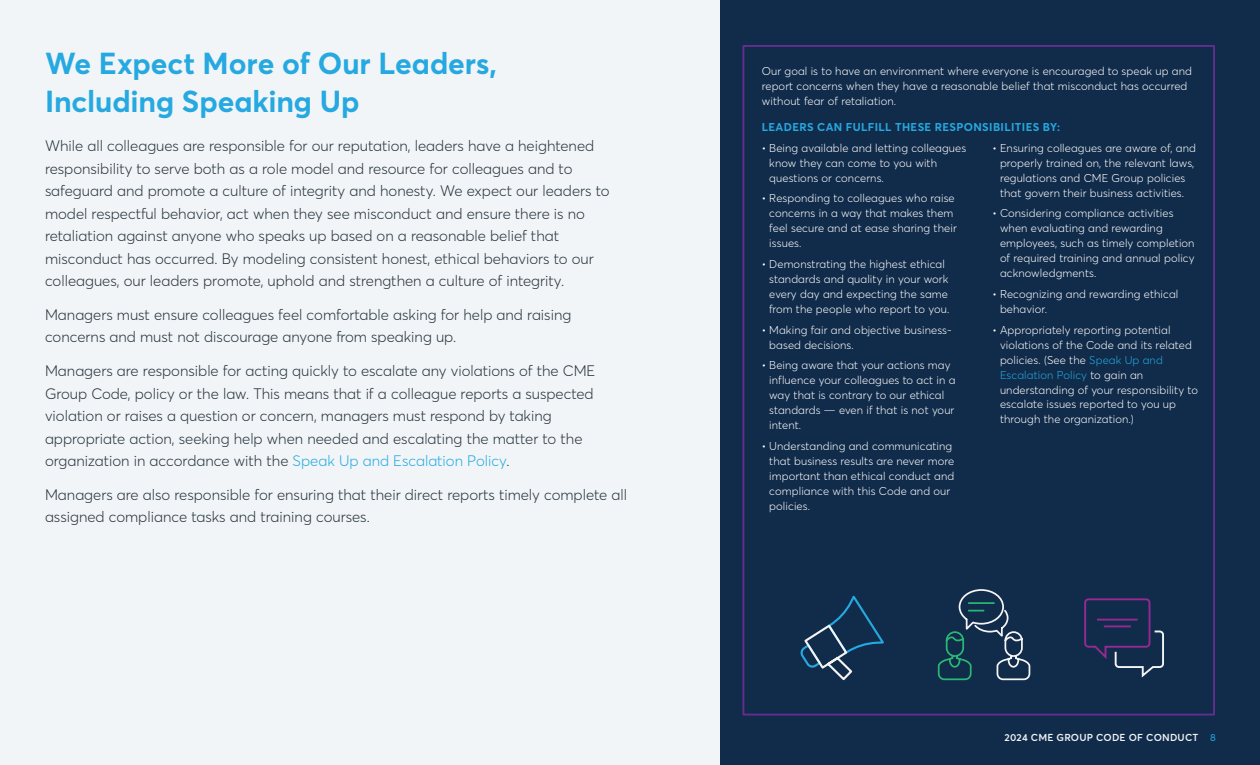
<style>
.page{position:relative;width:1260px;height:765px;background:#fff}
.page>*{position:absolute;margin:0;border:0;box-sizing:border-box;transform-origin:0 0}
.t1{font:700 30px/37.5px "Averta";letter-spacing:-.005em;color:#25a9e0}
.t2{font:300 15px/22.5px "Averta";color:#25323c}
.t3{font:300 11.25px/15px "Averta";letter-spacing:.01em;color:#fff}
.t4{font:700 11.25px "Averta";letter-spacing:.03em;color:#25a9e0}
.t5{font:600 10px "Averta";letter-spacing:.02em;color:#f1f5f7}
.s1{color:#25a9e0}
.s2{font-weight:400;color:#25a9e0}
</style>
<div class="page">
<div style="left:0;top:0;width:719px;height:765px;background:#f1f5f7"></div>
<div style="left:720px;top:0;width:540px;height:765px;background:#112b4a"></div>
<div style="left:742px;top:45px;width:473px;height:671px;border:2px solid #662d91"></div>
<svg style="left:1084px;top:598px;width:80px;height:80px"></svg>
<hr style="left:1097px;top:619px;width:41px;height:2px;background:#962a92">
<hr style="left:1104px;top:625px;width:27px;height:2px;background:#962a92">
<svg style="left:800px;top:595px;width:84px;height:86px"></svg>
<svg style="left:937px;top:589px;width:94px;height:92px"></svg>
<h1 class="t1" style="left:45px;top:44px;width:454px">We Expect More of Our Leaders,<br>Including Speaking Up</h1>
<p class="t2" style="left:45px;top:134px;width:566px">While all colleagues are responsible for our reputation, leaders have a heightened responsibility to serve both as a role model and resource for colleagues and to safeguard and promote a culture of integrity and honesty. We expect our leaders to model respectful behavior, act when they see misconduct and ensure there is no retaliation against anyone who speaks up based on a reasonable belief that misconduct has occurred. By modeling consistent honest, ethical behaviors to our colleagues, our leaders promote, uphold and strengthen a culture of integrity.</p>
<h2 class="t2" style="left:45px;top:303px;width:528px">Managers must ensure colleagues feel comfortable asking for help and raising concerns and must not discourage anyone from speaking up.</h2>
<p class="t2" style="left:45px;top:359px;width:552px">Managers are responsible for acting quickly to escalate any violations of the CME Group Code, policy or the law. This means that if a colleague reports a suspected violation or raises a question or concern, managers must respond by taking appropriate action, seeking help when needed and escalating the matter to the organization in accordance with the <span class="s1">Speak Up and Escalation Policy</span>.</p>
<h2 class="t2" style="left:45px;top:483px;width:584px">Managers are also responsible for ensuring that their direct reports timely complete all assigned compliance tasks and training courses.</h2>
<p class="t3" style="left:762px;top:63px;width:432px">Our goal is to have an environment where everyone is encouraged to speak up and report concerns when they have a reasonable belief that misconduct has occurred without fear of retaliation.</p>
<p class="t4" style="left:762px;top:119px;width:300px">LEADERS CAN FULFILL THESE RESPONSIBILITIES BY:</p>
<p class="t3" style="left:769px;top:140px;width:198px;text-indent:-8px">• Being available and letting colleagues know they can come to you with questions or concerns.</p>
<p class="t3" style="left:769px;top:190px;width:189px;text-indent:-8px">• Responding to colleagues who raise concerns in a way that makes them feel secure and at ease sharing their issues.</p>
<p class="t3" style="left:769px;top:256px;width:182px;text-indent:-8px">• Demonstrating the highest ethical standards and quality in your work every day and expecting the same from the people who report to you.</p>
<p class="t3" style="left:769px;top:322px;width:184px;text-indent:-8px">• Making fair and objective business&shy;based decisions.</p>
<p class="t3" style="left:769px;top:357px;width:188px;text-indent:-8px">• Being aware that your actions may influence your colleagues to act in a way that is contrary to our ethical standards — even if that is not your intent.</p>
<p class="t3" style="left:769px;top:438px;width:187px;text-indent:-8px">• Understanding and communicating that business results are never more important than ethical conduct and compliance with this Code and our policies.</p>
<p class="t3" style="left:992px;top:140px;width:205px;text-align:center">• Ensuring colleagues are aware of, and properly trained on, the relevant laws, regulations and CME Group policies that govern their business activities.</p>
<p class="t3" style="left:1000px;top:205px;width:196px;text-indent:-8px">• Considering compliance activities when evaluating and rewarding employees, such as timely completion of required training and annual policy acknowledgments.</p>
<p class="t3" style="left:1000px;top:286px;width:180px;text-indent:-8px">• Recognizing and rewarding ethical behavior.</p>
<p class="t3" style="left:1000px;top:322px;width:199px;text-indent:-8px">• Appropriately reporting potential violations of the Code and its related policies. (See the <span class="s1">Speak Up and Escalation Policy</span> to gain an understanding of your responsibility to escalate issues reported to you up through the organization.)</p>
<p class="t5" style="left:1005px;top:730px;width:213px">2024 CME GROUP CODE OF CONDUCT <span class="s2">8</span></p>
</div>
